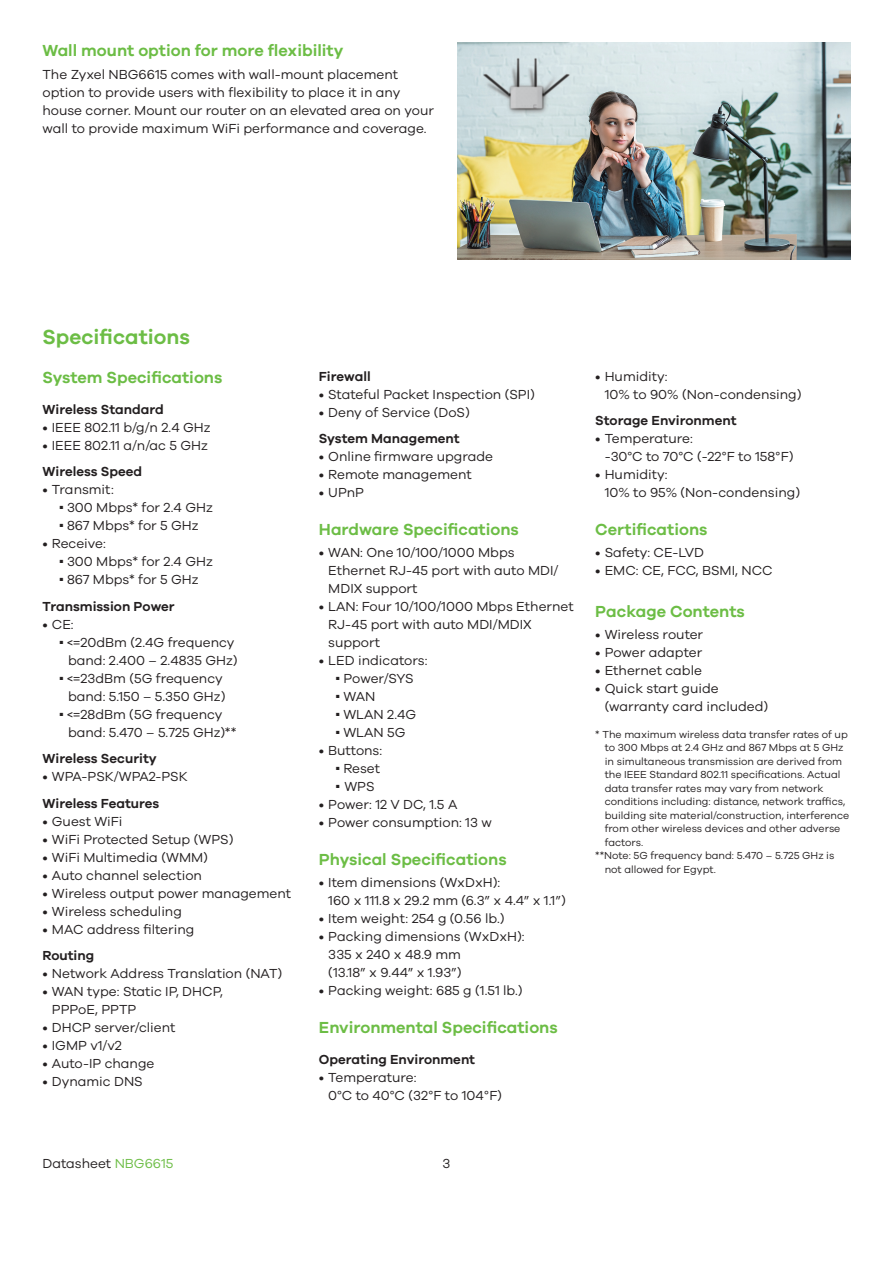
<style>
.page{position:relative;width:893px;height:1263px;background:#fff}
.page>*{position:absolute;margin:0;border:0;box-sizing:border-box;transform-origin:0 0}
.t1{font:600 21px "Galano Grotesque";color:#6cbd45}
.t2{font:600 16.5px "Galano Grotesque";color:#6cbd45}
.brand_2_0_intro_bene{font:13.5px/18px "Galano Grotesque";color:#231f20}
.t3{font:600 13.5px "Galano Grotesque";color:#231f20}
.t4{font:10.5px/13.5px "Galano Grotesque";color:#231f20}
.s1{color:#6cbd45}
</style>
<div class="page">
<img style="left:457px;top:43px;width:393px;height:217px">
<p class="t2" style="left:43px;top:41px;width:302px">Wall mount option for more flexibility</p>
<p class="brand_2_0_intro_bene" style="left:43px;top:65px;width:393px">The Zyxel NBG6615 comes with wall-mount placement option to provide users with flexibility to place it in any house corner. Mount our router on an elevated area on your wall to provide maximum WiFi performance and coverage.</p>
<p class="t1" style="left:43px;top:324px;width:149px">Specifications</p>
<p class="t2" style="left:43px;top:367px;width:181px">System Specifications</p>
<p class="t3" style="left:43px;top:401px;width:123px">Wireless Standard</p>
<p class="brand_2_0_intro_bene" style="left:43px;top:418px;width:170px">• IEEE 802.11 b/g/n 2.4 GHz</p>
<p class="brand_2_0_intro_bene" style="left:43px;top:436px;width:167px">• IEEE 802.11 a/n/ac 5 GHz</p>
<p class="t3" style="left:43px;top:464px;width:101px">Wireless Speed</p>
<p class="brand_2_0_intro_bene" style="left:43px;top:480px;width:73px">• Transmit:</p>
<p class="brand_2_0_intro_bene" style="left:60px;top:498px;width:155px"><sup>■</sup> 300 Mbps* for 2.4 GHz</p>
<p class="brand_2_0_intro_bene" style="left:60px;top:516px;width:141px"><sup>■</sup> 867 Mbps* for 5 GHz</p>
<p class="brand_2_0_intro_bene" style="left:43px;top:534px;width:65px">• Receive:</p>
<p class="brand_2_0_intro_bene" style="left:60px;top:552px;width:155px"><sup>■</sup> 300 Mbps* for 2.4 GHz</p>
<p class="brand_2_0_intro_bene" style="left:60px;top:570px;width:141px"><sup>■</sup> 867 Mbps* for 5 GHz</p>
<p class="t3" style="left:43px;top:598px;width:134px">Transmission Power</p>
<p class="brand_2_0_intro_bene" style="left:43px;top:615px;width:33px">• CE:</p>
<p class="brand_2_0_intro_bene" style="left:60px;top:633px;width:176px"><sup>■</sup> &lt;=20dBm (2.4G frequency</p>
<p class="brand_2_0_intro_bene" style="left:68px;top:651px;width:171px">band: 2.400 – 2.4835 GHz)</p>
<p class="brand_2_0_intro_bene" style="left:60px;top:669px;width:165px"><sup>■</sup> &lt;=23dBm (5G frequency</p>
<p class="brand_2_0_intro_bene" style="left:68px;top:687px;width:159px">band: 5.150 – 5.350 GHz)</p>
<p class="brand_2_0_intro_bene" style="left:60px;top:705px;width:165px"><sup>■</sup> &lt;=28dBm (5G frequency</p>
<p class="brand_2_0_intro_bene" style="left:68px;top:723px;width:170px">band: 5.470 – 5.725 GHz)**</p>
<p class="t3" style="left:43px;top:751px;width:116px">Wireless Security</p>
<p class="brand_2_0_intro_bene" style="left:43px;top:767px;width:147px">• WPA-PSK/WPA2-PSK</p>
<p class="t3" style="left:43px;top:795px;width:118px">Wireless Features</p>
<p class="brand_2_0_intro_bene" style="left:43px;top:812px;width:82px">• Guest WiFi</p>
<p class="brand_2_0_intro_bene" style="left:43px;top:830px;width:192px">• WiFi Protected Setup (WPS)</p>
<p class="brand_2_0_intro_bene" style="left:43px;top:848px;width:167px">• WiFi Multimedia (WMM)</p>
<p class="brand_2_0_intro_bene" style="left:43px;top:866px;width:161px">• Auto channel selection</p>
<p class="brand_2_0_intro_bene" style="left:43px;top:884px;width:250px">• Wireless output power management</p>
<p class="brand_2_0_intro_bene" style="left:43px;top:902px;width:141px">• Wireless scheduling</p>
<p class="brand_2_0_intro_bene" style="left:43px;top:920px;width:153px">• MAC address filtering</p>
<p class="t3" style="left:43px;top:948px;width:53px">Routing</p>
<p class="brand_2_0_intro_bene" style="left:43px;top:964px;width:241px">• Network Address Translation (NAT)</p>
<p class="brand_2_0_intro_bene" style="left:52px;top:982px;width:172px;text-indent:-9px">• WAN type: Static IP, DHCP,<br>PPPoE, PPTP</p>
<p class="brand_2_0_intro_bene" style="left:43px;top:1018px;width:134px">• DHCP server/client</p>
<p class="brand_2_0_intro_bene" style="left:43px;top:1036px;width:81px">• IGMP v1/v2</p>
<p class="brand_2_0_intro_bene" style="left:43px;top:1054px;width:113px">• Auto-IP change</p>
<p class="brand_2_0_intro_bene" style="left:43px;top:1072px;width:102px">• Dynamic DNS</p>
<p class="t3" style="left:319px;top:368px;width:53px">Firewall</p>
<p class="brand_2_0_intro_bene" style="left:319px;top:385px;width:217px">• Stateful Packet Inspection (SPI)</p>
<p class="brand_2_0_intro_bene" style="left:319px;top:403px;width:152px">• Deny of Service (DoS)</p>
<p class="t3" style="left:319px;top:430px;width:142px">System Management</p>
<p class="brand_2_0_intro_bene" style="left:319px;top:447px;width:176px">• Online firmware upgrade</p>
<p class="brand_2_0_intro_bene" style="left:319px;top:465px;width:154px">• Remote management</p>
<p class="brand_2_0_intro_bene" style="left:319px;top:483px;width:47px">• UPnP</p>
<p class="t2" style="left:319px;top:519px;width:201px">Hardware Specifications</p>
<p class="brand_2_0_intro_bene" style="left:328px;top:543px;width:232px;text-indent:-9px">• WAN: One 10/100/1000 Mbps<br>Ethernet RJ-45 port with auto MDI/<br>MDIX support</p>
<p class="brand_2_0_intro_bene" style="left:328px;top:597px;width:247px;text-indent:-9px">• LAN: Four 10/100/1000 Mbps Ethernet<br>RJ-45 port with auto MDI/MDIX support</p>
<p class="brand_2_0_intro_bene" style="left:319px;top:651px;width:110px">• LED indicators:</p>
<p class="brand_2_0_intro_bene" style="left:336px;top:669px;width:79px"><sup>■</sup> Power/SYS</p>
<p class="brand_2_0_intro_bene" style="left:336px;top:687px;width:41px"><sup>■</sup> WAN</p>
<p class="brand_2_0_intro_bene" style="left:336px;top:705px;width:82px"><sup>■</sup> WLAN 2.4G</p>
<p class="brand_2_0_intro_bene" style="left:336px;top:723px;width:71px"><sup>■</sup> WLAN 5G</p>
<p class="brand_2_0_intro_bene" style="left:319px;top:741px;width:65px">• Buttons:</p>
<p class="brand_2_0_intro_bene" style="left:336px;top:759px;width:46px"><sup>■</sup> Reset</p>
<p class="brand_2_0_intro_bene" style="left:336px;top:777px;width:40px"><sup>■</sup> WPS</p>
<p class="brand_2_0_intro_bene" style="left:319px;top:795px;width:140px">• Power: 12 V DC, 1.5 A</p>
<p class="brand_2_0_intro_bene" style="left:319px;top:813px;width:174px">• Power consumption: 13 w</p>
<p class="t2" style="left:319px;top:849px;width:189px">Physical Specifications</p>
<p class="brand_2_0_intro_bene" style="left:319px;top:873px;width:183px">• Item dimensions (WxDxH):</p>
<p class="brand_2_0_intro_bene" style="left:328px;top:891px;width:239px">160 x 111.8 x 29.2 mm (6.3” x 4.4” x 1.1”)</p>
<p class="brand_2_0_intro_bene" style="left:319px;top:909px;width:187px">• Item weight: 254 g (0.56 lb.)</p>
<p class="brand_2_0_intro_bene" style="left:319px;top:927px;width:207px">• Packing dimensions (WxDxH):</p>
<p class="brand_2_0_intro_bene" style="left:328px;top:945px;width:135px">335 x 240 x 48.9 mm (13.18” x 9.44” x 1.93”)</p>
<p class="brand_2_0_intro_bene" style="left:319px;top:981px;width:205px">• Packing weight: 685 g (1.51 lb.)</p>
<p class="t2" style="left:319px;top:1017px;width:240px">Environmental Specifications</p>
<p class="t3" style="left:319px;top:1051px;width:158px">Operating Environment</p>
<p class="brand_2_0_intro_bene" style="left:319px;top:1068px;width:99px">• Temperature:</p>
<p class="brand_2_0_intro_bene" style="left:328px;top:1086px;width:175px">0°C to 40°C (32°F to 104°F)</p>
<p class="brand_2_0_intro_bene" style="left:595px;top:367px;width:74px">• Humidity:</p>
<p class="brand_2_0_intro_bene" style="left:605px;top:385px;width:198px">10% to 90% (Non-condensing)</p>
<p class="t3" style="left:595px;top:412px;width:143px">Storage Environment</p>
<p class="brand_2_0_intro_bene" style="left:595px;top:429px;width:99px">• Temperature:</p>
<p class="brand_2_0_intro_bene" style="left:605px;top:447px;width:190px">-30°C to 70°C (-22°F to 158°F)</p>
<p class="brand_2_0_intro_bene" style="left:595px;top:465px;width:74px">• Humidity:</p>
<p class="brand_2_0_intro_bene" style="left:605px;top:483px;width:197px">10% to 95% (Non-condensing)</p>
<p class="t2" style="left:595px;top:519px;width:114px">Certifications</p>
<p class="brand_2_0_intro_bene" style="left:595px;top:543px;width:110px">• Safety: CE-LVD</p>
<p class="brand_2_0_intro_bene" style="left:595px;top:561px;width:179px">• EMC: CE, FCC, BSMI, NCC</p>
<p class="t2" style="left:595px;top:601px;width:151px">Package Contents</p>
<p class="brand_2_0_intro_bene" style="left:595px;top:625px;width:109px">• Wireless router</p>
<p class="brand_2_0_intro_bene" style="left:595px;top:643px;width:108px">• Power adapter</p>
<p class="brand_2_0_intro_bene" style="left:595px;top:661px;width:108px">• Ethernet cable</p>
<p class="brand_2_0_intro_bene" style="left:595px;top:679px;width:125px">• Quick start guide</p>
<p class="brand_2_0_intro_bene" style="left:605px;top:697px;width:165px">(warranty card included)</p>
<p class="t4" style="left:605px;top:727px;width:246px;text-indent:-9px">* The maximum wireless data transfer rates of up to 300 Mbps at 2.4 GHz and 867 Mbps at 5 GHz in simultaneous transmission are derived from the IEEE Standard 802.11 specifications. Actual data transfer rates may vary from network conditions including: distance, network traffics, building site material/construction, interference from other wireless devices and other adverse factors.</p>
<p class="t4" style="left:605px;top:849px;width:231px;text-indent:-9px">**Note: 5G frequency band: 5.470 – 5.725 GHz is not allowed for Egypt.</p>
<p class="brand_2_0_intro_bene" style="left:43px;top:1154px;width:133px">Datasheet <span class="s1">NBG6615</span></p>
<p class="brand_2_0_intro_bene" style="left:443px;top:1154px;width:9px">3</p>
</div>
